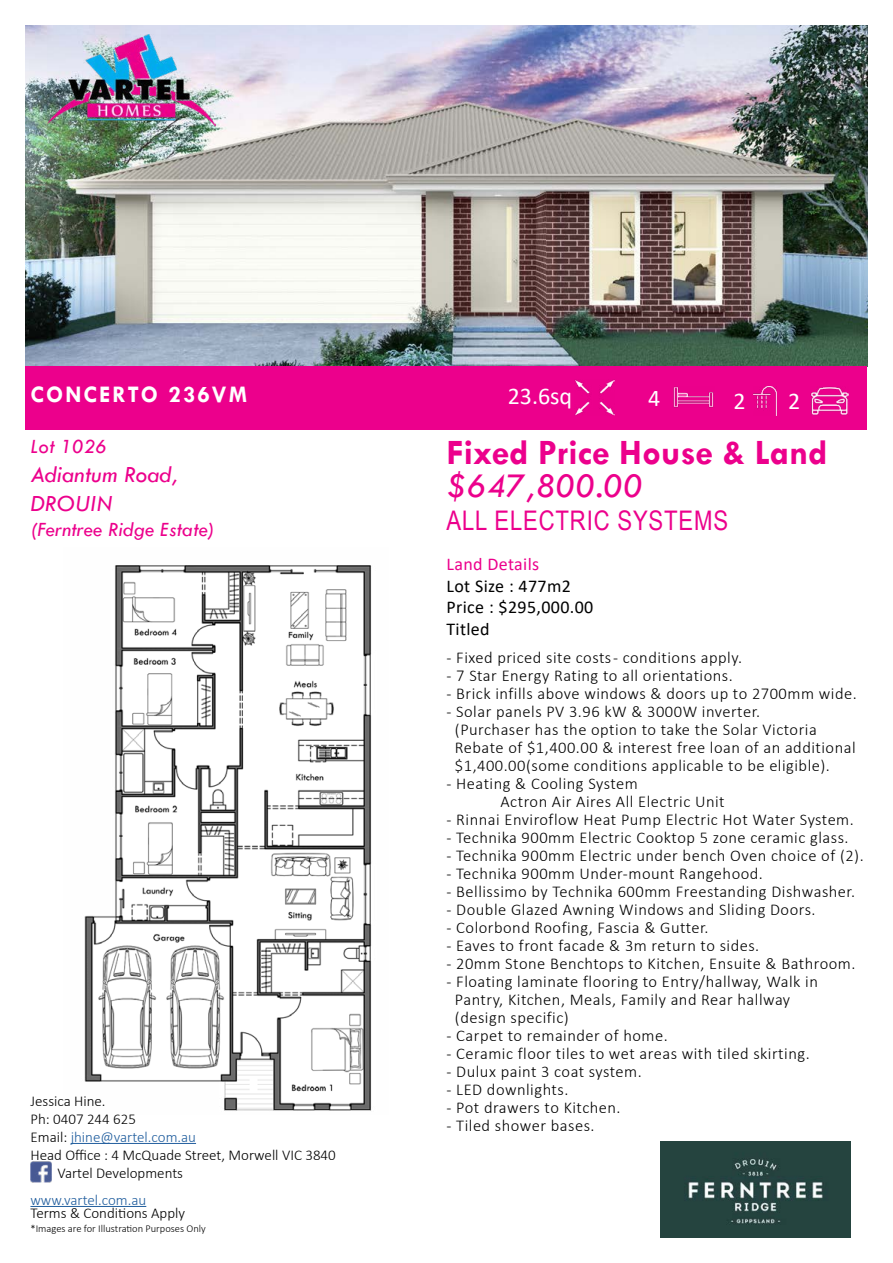
<style>
.page{position:relative;width:893px;height:1263px;background:#fff}
.page>*{position:absolute;margin:0;border:0;box-sizing:border-box;transform-origin:0 0}
.t1{font:700 36px "Tw Cen";color:#ec008c}
.t2{font:italic 36px "Tw Cen";color:#ec008c}
.t3{font:27px "Arial Narrow";letter-spacing:.03em;color:#ec008c}
.t4{font:italic 24px/28.8px "Tw Cen";color:#ec008c}
.t5{font:700 24px "Tw Cen";letter-spacing:.09em;color:#fff}
.t6{font:24px "Calibri";color:#fff}
.t7{font:italic 21px "Tw Cen";color:#ec008c}
.t8{font:18px/21.6px "Calibri";letter-spacing:.02em;color:#000}
.t9{font:18px "Calibri";letter-spacing:.02em;color:#ec008c}
.t10{font:300 16.5px/18px "Calibri";letter-spacing:.03em;color:#000}
.t11{font:300 15px "Calibri";color:#000}
.t12{font:300 15px "Calibri";color:#215e9e}
.t13{font:300 10.5px "Calibri";color:#000}
.s1{color:#000}
</style>
<div class="page">
<img style="left:84px;top:565px;width:288px;height:546px">
<img style="left:26px;top:26px;width:841px;height:340px">
<div style="left:26px;top:366px;width:841px;height:64px;background:#ec008c"></div>
<img style="left:673px;top:387px;width:41px;height:21px">
<img style="left:810px;top:386px;width:38px;height:29px">
<img style="left:754px;top:386px;width:23px;height:29px">
<hr style="left:71px;top:1143px;width:125px;height:1px;background:#215e9e">
<hr style="left:30px;top:1206px;width:116px;height:1px;background:#215e9e">
<img style="left:660px;top:1141px;width:191px;height:96px">
<img style="left:47px;top:34px;width:169px;height:97px">
<img style="left:574px;top:380px;width:40px;height:35px">
<img style="left:30px;top:1161px;width:22px;height:21px">
<h3 class="t5" style="left:30px;top:380px;width:218px">CONCERTO 236VM</h3>
<h3 class="t6" style="left:648px;top:381px;width:14px">4</h3>
<h3 class="t6" style="left:788px;top:384px;width:14px">2</h3>
<h3 class="t6" style="left:508px;top:379px;width:66px">23.6sq</h3>
<h3 class="t6" style="left:733px;top:384px;width:14px">2</h3>
<p class="t7" style="left:30px;top:434px;width:78px">Lot 1026</p>
<h3 class="t4" style="left:30px;top:460px;width:149px">Adiantum Road,<br>DROUIN</h3>
<p class="t7" style="left:30px;top:517px;width:186px">(Ferntree Ridge Estate)</p>
<p class="t11" style="left:30px;top:1091px;width:77px">Jessica Hine.</p>
<p class="t11" style="left:30px;top:1109px;width:107px">Ph: 0407 244 625</p>
<p class="t12" style="left:30px;top:1127px;width:167px"><span class="s1">Email:</span> jhine@vartel.com.au</p>
<p class="t11" style="left:30px;top:1145px;width:307px">Head Office : 4 McQuade Street, Morwell VIC 3840</p>
<p class="t11" style="left:58px;top:1163px;width:127px">Vartel Developments</p>
<p class="t12" style="left:30px;top:1190px;width:117px">www.vartel.com.au</p>
<p class="t11" style="left:30px;top:1204px;width:156px">Terms &amp; Conditions Apply</p>
<p class="t13" style="left:30px;top:1221px;width:177px">*Images are for Illustration Purposes Only</p>
<h1 class="t1" style="left:446px;top:430px;width:383px">Fixed Price House &amp; Land</h1>
<h1 class="t2" style="left:446px;top:463px;width:198px">$647,800.00</h1>
<h2 class="t3" style="left:446px;top:500px;width:283px">ALL ELECTRIC SYSTEMS</h2>
<p class="t9" style="left:446px;top:552px;width:94px">Land Details</p>
<p class="t8" style="left:446px;top:575px;width:148px">Lot Size : 477m2<br>Price : $295,000.00<br>Titled</p>
<p class="t10" style="left:446px;top:649px;width:297px">- Fixed priced site costs - conditions apply.</p>
<p class="t10" style="left:446px;top:667px;width:288px">- 7 Star Energy Rating to all orientations.</p>
<p class="t10" style="left:446px;top:685px;width:412px">- Brick infills above windows &amp; doors up to 2700mm wide.</p>
<p class="t10" style="left:455px;top:703px;width:402px;text-indent:-8px">- Solar panels PV 3.96 kW &amp; 3000W inverter.<br>(Purchaser has the option to take the Solar Victoria Rebate of $1,400.00 &amp; interest free loan of an additional $1,400.00(some conditions applicable to be eligible).</p>
<p class="t10" style="left:500px;top:775px;width:226px;text-indent:-54px">- Heating &amp; Cooling System<br>Actron Air Aires All Electric Unit</p>
<p class="t10" style="left:446px;top:811px;width:409px">- Rinnai Enviroflow Heat Pump Electric Hot Water System.</p>
<p class="t10" style="left:446px;top:829px;width:404px">- Technika 900mm Electric Cooktop 5 zone ceramic glass.</p>
<p class="t10" style="left:446px;top:847px;width:419px">- Technika 900mm Electric under bench Oven choice of (2).</p>
<p class="t10" style="left:446px;top:865px;width:318px">- Technika 900mm Under-mount Rangehood.</p>
<p class="t10" style="left:446px;top:883px;width:410px">- Bellissimo by Technika 600mm Freestanding Dishwasher.</p>
<p class="t10" style="left:446px;top:901px;width:371px">- Double Glazed Awning Windows and Sliding Doors.</p>
<p class="t10" style="left:446px;top:919px;width:264px">- Colorbond Roofing, Fascia &amp; Gutter.</p>
<p class="t10" style="left:446px;top:937px;width:314px">- Eaves to front facade &amp; 3m return to sides.</p>
<p class="t10" style="left:446px;top:955px;width:410px">- 20mm Stone Benchtops to Kitchen, Ensuite &amp; Bathroom.</p>
<p class="t10" style="left:455px;top:973px;width:365px;text-indent:-8px">- Floating laminate flooring to Entry/hallway, Walk in<br>Pantry, Kitchen, Meals, Family and Rear hallway (design specific)</p>
<p class="t10" style="left:446px;top:1027px;width:223px">- Carpet to remainder of home.</p>
<p class="t10" style="left:446px;top:1045px;width:365px">- Ceramic floor tiles to wet areas with tiled skirting.</p>
<p class="t10" style="left:446px;top:1063px;width:197px">- Dulux paint 3 coat system.</p>
<p class="t10" style="left:446px;top:1081px;width:123px">- LED downlights.</p>
<p class="t10" style="left:446px;top:1099px;width:176px">- Pot drawers to Kitchen.</p>
<p class="t10" style="left:446px;top:1117px;width:150px">- Tiled shower bases.</p>
</div>
